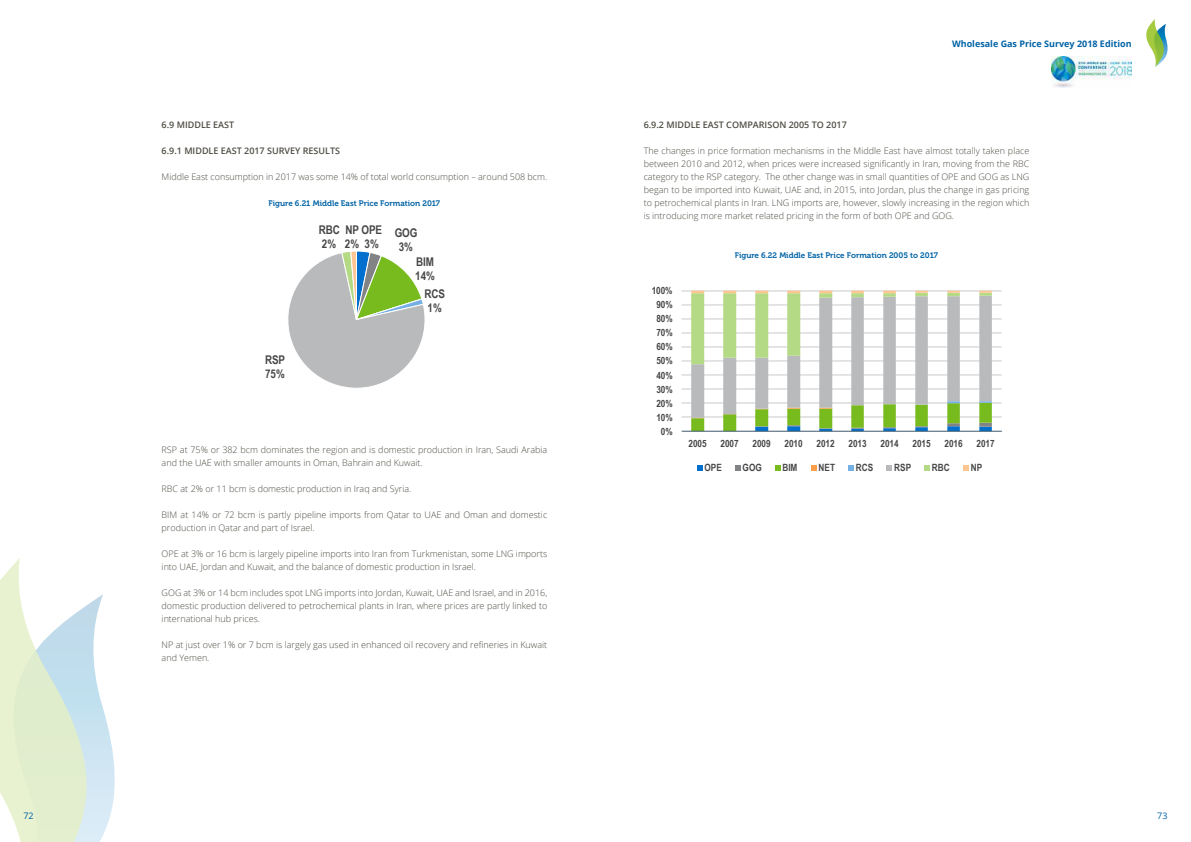
<style>
.page{position:relative;width:1191px;height:842px;background:#fff}
.page>*{position:absolute;margin:0;border:0;box-sizing:border-box;transform-origin:0 0}
.t1{font:700 12px/14px "Arial Narrow";letter-spacing:-.01em;color:#464648}
.t2{font:700 10px "Arial Narrow";letter-spacing:-.005em;color:#464648}
.t3{font:300 9px/13px "Open Sans";color:#4e4c43}
.t4{font:600 9px "Open Sans";color:#4e4c43}
.t5{font:700 9px "Open Sans";color:#0063a6}
.t6{font:9px "Open Sans";color:#0063a6}
.t7{font:8px "Museo 700";color:#0063a6}
</style>
<div class="page">
<svg style="left:0;top:558px;width:115px;height:284px"></svg>
<svg style="left:1146px;top:19px;width:22px;height:48px"></svg>
<img style="left:1051px;top:57px;width:80px;height:31px">
<svg style="left:288px;top:251px;width:137px;height:137px"></svg>
<hr style="left:681px;top:417px;width:320px;height:1px;background:#cacaca">
<hr style="left:681px;top:403px;width:320px;height:1px;background:#cacaca">
<hr style="left:681px;top:389px;width:320px;height:1px;background:#cacaca">
<hr style="left:681px;top:375px;width:320px;height:1px;background:#cacaca">
<hr style="left:681px;top:361px;width:320px;height:1px;background:#cacaca">
<hr style="left:681px;top:347px;width:320px;height:1px;background:#cacaca">
<hr style="left:681px;top:333px;width:320px;height:1px;background:#cacaca">
<hr style="left:681px;top:319px;width:320px;height:1px;background:#cacaca">
<hr style="left:681px;top:305px;width:320px;height:1px;background:#cacaca">
<hr style="left:681px;top:291px;width:320px;height:1px;background:#cacaca">
<svg style="left:691px;top:291px;width:300px;height:140px"></svg>
<hr style="left:681px;top:431px;width:320px;height:1px;background:#415a6c">
<svg style="left:697px;top:465px;width:5px;height:5px"></svg>
<svg style="left:735px;top:465px;width:5px;height:5px"></svg>
<svg style="left:775px;top:465px;width:5px;height:5px"></svg>
<svg style="left:811px;top:465px;width:5px;height:5px"></svg>
<svg style="left:848px;top:465px;width:5px;height:5px"></svg>
<svg style="left:886px;top:465px;width:5px;height:5px"></svg>
<svg style="left:924px;top:465px;width:5px;height:5px"></svg>
<svg style="left:963px;top:465px;width:5px;height:5px"></svg>
<p class="t4" style="left:162px;top:118px;width:74px">6.9 MIDDLE EAST</p>
<p class="t4" style="left:162px;top:144px;width:180px">6.9.1 MIDDLE EAST 2017 SURVEY RESULTS</p>
<p class="t3" style="left:162px;top:170px;width:387px">Middle East consumption in 2017 was some 14% of total world consumption – around 508 bcm.</p>
<p class="t7" style="left:269px;top:199px;width:173px">Figure 6.21 Middle East Price Formation 2017</p>
<h1 class="t1" style="left:319px;top:223px;width:65px;text-align:right">RBC NP OPE<br>3%</h1>
<h1 class="t1" style="left:395px;top:226px;width:24px">GOG</h1>
<h1 class="t1" style="left:322px;top:237px;width:16px">2%</h1>
<h1 class="t1" style="left:345px;top:237px;width:16px">2%</h1>
<h1 class="t1" style="left:399px;top:240px;width:16px">3%</h1>
<h1 class="t1" style="left:265px;top:352px;width:22px">RSP<br>75%</h1>
<h1 class="t1" style="left:416px;top:255px;width:19px">BIM</h1>
<h1 class="t1" style="left:415px;top:269px;width:21px">14%</h1>
<h1 class="t1" style="left:424px;top:286px;width:22px">RCS<br>1%</h1>
<p class="t3" style="left:162px;top:443px;width:387px">RSP at 75% or 382 bcm dominates the region and is domestic production in Iran, Saudi Arabia and the UAE with smaller amounts in Oman, Bahrain and Kuwait.</p>
<p class="t3" style="left:162px;top:482px;width:251px">RBC at 2% or 11 bcm is domestic production in Iraq and Syria.</p>
<p class="t3" style="left:162px;top:508px;width:387px">BIM at 14% or 72 bcm is partly pipeline imports from Qatar to UAE and Oman and domestic production in Qatar and part of Israel.</p>
<p class="t3" style="left:162px;top:547px;width:387px">OPE at 3% or 16 bcm is largely pipeline imports into Iran from Turkmenistan, some LNG imports into UAE, Jordan and Kuwait, and the balance of domestic production in Israel.</p>
<p class="t3" style="left:162px;top:586px;width:387px;text-align:justify">GOG at 3% or 14 bcm includes spot LNG imports into Jordan, Kuwait, UAE and Israel, and in 2016, domestic production delivered to petrochemical plants in Iran, where prices are partly linked to international hub prices.</p>
<p class="t3" style="left:162px;top:638px;width:387px">NP at just over 1% or 7 bcm is largely gas used in enhanced oil recovery and refineries in Kuwait and Yemen.</p>
<p class="t5" style="left:952px;top:37px;width:181px">Wholesale Gas Price Survey 2018 Edition</p>
<p class="t4" style="left:643px;top:118px;width:205px">6.9.2 MIDDLE EAST COMPARISON 2005 TO 2017</p>
<p class="t3" style="left:643px;top:144px;width:387px;text-align:justify">The changes in price formation mechanisms in the Middle East have almost totally taken place between 2010 and 2012, when prices were increased significantly in Iran, moving from the RBC category to the RSP category. The other change was in small quantities of OPE and GOG as LNG began to be imported into Kuwait, UAE and, in 2015, into Jordan, plus the change in gas pricing to petrochemical plants in Iran. LNG imports are, however, slowly increasing in the region which is introducing more market related pricing in the form of both OPE and GOG.</p>
<p class="t7" style="left:735px;top:251px;width:205px">Figure 6.22 Middle East Price Formation 2005 to 2017</p>
<p class="t2" style="left:652px;top:283px;width:22px">100%</p>
<p class="t2" style="left:656px;top:297px;width:18px">90%</p>
<p class="t2" style="left:656px;top:311px;width:18px">80%</p>
<p class="t2" style="left:656px;top:325px;width:18px">70%</p>
<p class="t2" style="left:656px;top:339px;width:18px">60%</p>
<p class="t2" style="left:656px;top:353px;width:18px">50%</p>
<p class="t2" style="left:656px;top:367px;width:18px">40%</p>
<p class="t2" style="left:656px;top:381px;width:18px">30%</p>
<p class="t2" style="left:656px;top:395px;width:18px">20%</p>
<p class="t2" style="left:656px;top:409px;width:18px">10%</p>
<p class="t2" style="left:661px;top:423px;width:13px">0%</p>
<p class="t2" style="left:688px;top:436px;width:20px">2005</p>
<p class="t2" style="left:720px;top:436px;width:20px">2007</p>
<p class="t2" style="left:752px;top:436px;width:20px">2009</p>
<p class="t2" style="left:784px;top:436px;width:20px">2010</p>
<p class="t2" style="left:816px;top:436px;width:20px">2012</p>
<p class="t2" style="left:848px;top:436px;width:20px">2013</p>
<p class="t2" style="left:880px;top:436px;width:20px">2014</p>
<p class="t2" style="left:912px;top:436px;width:20px">2015</p>
<p class="t2" style="left:944px;top:436px;width:20px">2016</p>
<p class="t2" style="left:976px;top:436px;width:20px">2017</p>
<p class="t2" style="left:704px;top:460px;width:19px">OPE</p>
<p class="t2" style="left:742px;top:460px;width:21px">GOG</p>
<p class="t2" style="left:782px;top:460px;width:16px">BIM</p>
<p class="t2" style="left:818px;top:460px;width:18px">NET</p>
<p class="t2" style="left:856px;top:460px;width:19px">RCS</p>
<p class="t2" style="left:894px;top:460px;width:18px">RSP</p>
<p class="t2" style="left:932px;top:460px;width:19px">RBC</p>
<p class="t2" style="left:970px;top:460px;width:13px">NP</p>
<p class="t6" style="left:23px;top:809px;width:12px">72</p>
<p class="t6" style="left:1157px;top:809px;width:12px">73</p>
</div>
